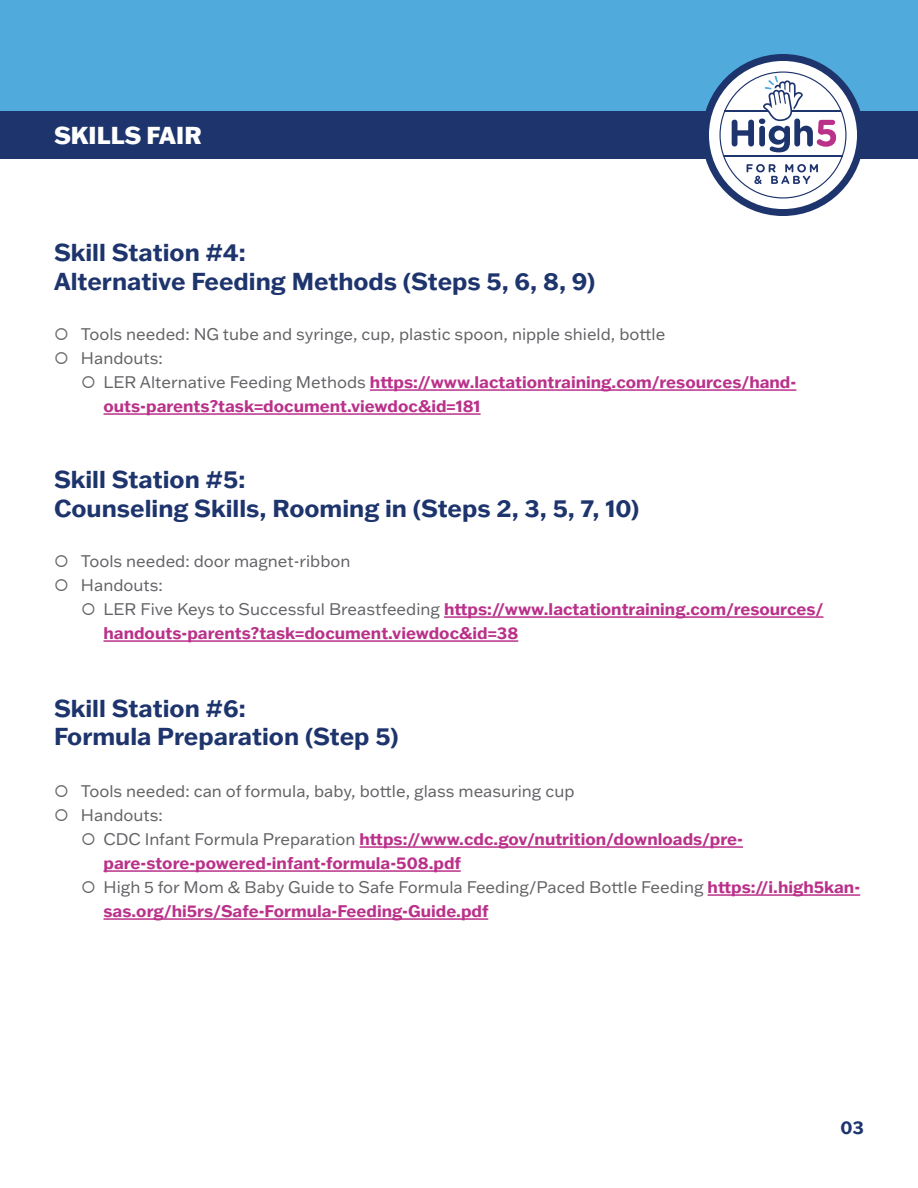
<style>
.page{position:relative;width:918px;height:1188px;background:#fff}
.page>*{position:absolute;margin:0;border:0;box-sizing:border-box;transform-origin:0 0}
.t1{font:700 24px/28.8px "Franklin Gothic ATF";color:#1d346d}
.t2{font:800 24px "Franklin Gothic ATF";color:#fff}
.t3{font:700 18px "Franklin Gothic ATF";color:#1d346d}
.t4{font:700 16.5px/24px "Franklin Gothic ATF";color:#ba318a}
.t5{font:16.5px "Franklin Gothic ATF";color:#626366}
.s1{font-weight:400;color:#626366}
</style>
<div class="page">
<div style="left:0;top:0;width:918px;height:151px;background:#50abdc"></div>
<div style="left:0;top:111px;width:918px;height:48px;background:#1d346d"></div>
<svg style="left:705px;top:54px;width:156px;height:162px"></svg>
<hr style="left:370px;top:389px;width:426px;height:2px;background:#ba318a">
<hr style="left:104px;top:413px;width:377px;height:2px;background:#ba318a">
<hr style="left:444px;top:616px;width:379px;height:2px;background:#ba318a">
<hr style="left:104px;top:640px;width:414px;height:2px;background:#ba318a">
<hr style="left:360px;top:846px;width:383px;height:2px;background:#ba318a">
<hr style="left:104px;top:870px;width:357px;height:2px;background:#ba318a">
<hr style="left:708px;top:894px;width:152px;height:2px;background:#ba318a">
<hr style="left:104px;top:918px;width:384px;height:2px;background:#ba318a">
<p class="t2" style="left:54px;top:119px;width:149px">SKILLS FAIR</p>
<p class="t1" style="left:54px;top:237px;width:543px">Skill Station #4:<br>Alternative Feeding Methods (Steps 5, 6, 8, 9)</p>
<p class="t5" style="left:81px;top:323px;width:586px">Tools needed: NG tube and syringe, cup, plastic spoon, nipple shield, bottle</p>
<p class="t5" style="left:81px;top:347px;width:83px">Handouts:</p>
<p class="t4" style="left:104px;top:369px;width:694px"><span class="s1">LER Alternative Feeding Methods</span> https://www.lactationtraining.com/resources/hand&shy;outs-parents?task=document.viewdoc&amp;id=181</p>
<p class="t1" style="left:54px;top:464px;width:587px">Skill Station #5:<br>Counseling Skills, Rooming in (Steps 2, 3, 5, 7, 10)</p>
<p class="t5" style="left:81px;top:550px;width:271px">Tools needed: door magnet-ribbon</p>
<p class="t5" style="left:81px;top:574px;width:83px">Handouts:</p>
<p class="t4" style="left:104px;top:596px;width:721px"><span class="s1">LER Five Keys to Successful Breastfeeding</span> https://www.lactationtraining.com/resources/ handouts-parents?task=document.viewdoc&amp;id=38</p>
<p class="t1" style="left:54px;top:693px;width:346px">Skill Station #6:<br>Formula Preparation (Step 5)</p>
<p class="t5" style="left:81px;top:780px;width:495px">Tools needed: can of formula, baby, bottle, glass measuring cup</p>
<p class="t5" style="left:81px;top:804px;width:83px">Handouts:</p>
<p class="t4" style="left:104px;top:826px;width:641px"><span class="s1">CDC Infant Formula Preparation</span> https://www.cdc.gov/nutrition/downloads/pre&shy;pare-store-powered-infant-formula-508.pdf</p>
<p class="t4" style="left:104px;top:874px;width:758px"><span class="s1">High 5 for Mom &amp; Baby Guide to Safe Formula Feeding/Paced Bottle Feeding</span> https://i.high5kan&shy;sas.org/hi5rs/Safe-Formula-Feeding-Guide.pdf</p>
<p class="t3" style="left:840px;top:1115px;width:25px">03</p>
</div>
